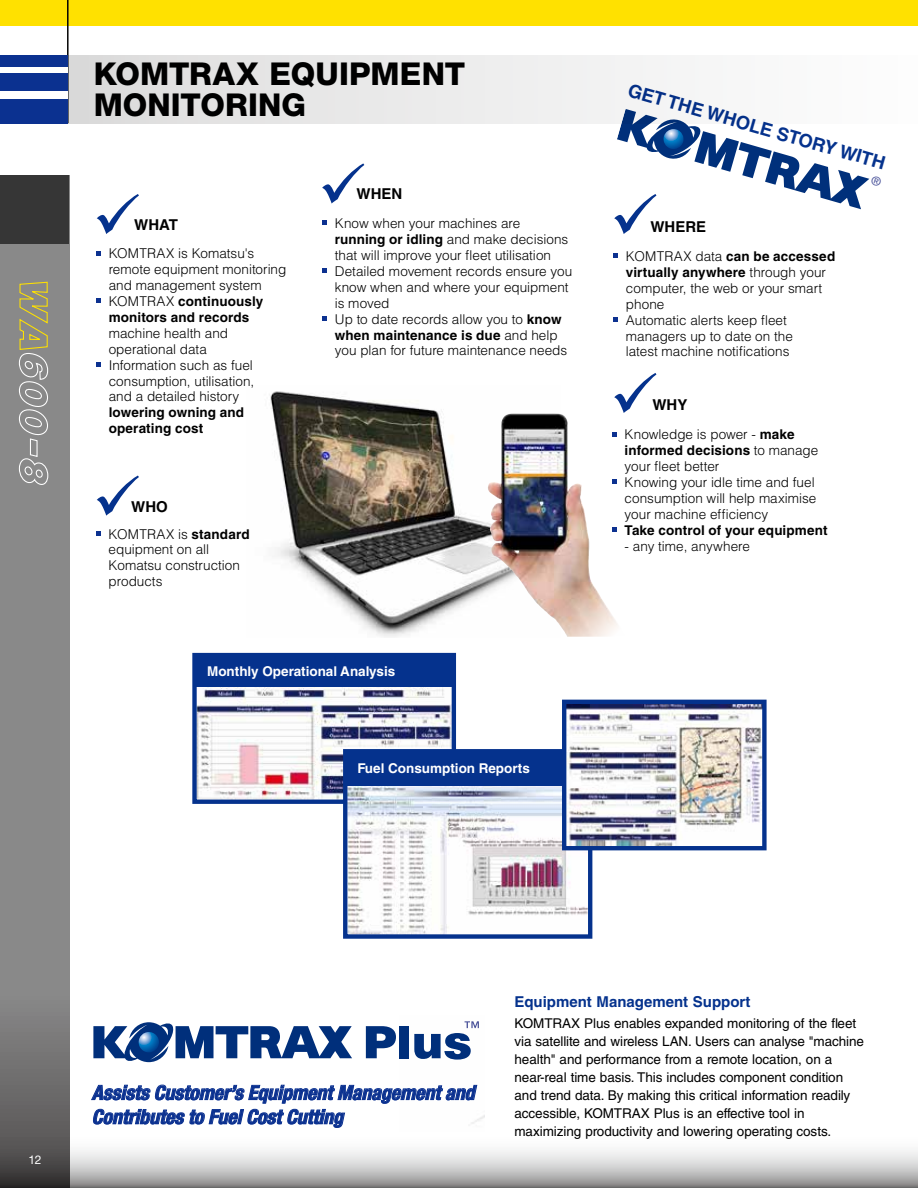
<style>
.page{position:relative;width:918px;height:1188px;background:#fff}
.page>*{position:absolute;margin:0;border:0;box-sizing:border-box;transform-origin:0 0}
.t1{font:800 31.5px/31.5px "Helvetica Neue LT Pro";color:#000}
.t2{font:italic 700 condensed 19.95px/24.2px "Helvetica Neue";color:#0b3190}
.t3{font:700 18.45px "Helvetica LT Std";color:#05328d}
.t4{font:700 15px "Helvetica LT Std";color:#05328d}
.t5{font:700 15px "Helvetica LT Std";color:#000}
.t6{font:300 13.5px/15.9px "Helvetica LT Std";color:#000}
.t7{font:13.5px/18px "Helvetica LT Std";letter-spacing:-.005em;color:#000}
.t8{font:700 13.5px/15.9px "Helvetica LT Std";letter-spacing:.01em;color:#000}
.t9{font:700 13.5px "Helvetica LT Std";color:#fff}
.t10{font:12px "Helvetica Neue LT Pro";color:#fff}
.s1{font-weight:700}
</style>
<div class="page">
<img style="left:270px;top:391px;width:291px;height:246px">
<img style="left:488px;top:416px;width:129px;height:221px">
<svg style="left:96px;top:251px;width:4px;height:4px"></svg>
<svg style="left:96px;top:299px;width:4px;height:4px"></svg>
<svg style="left:96px;top:362px;width:4px;height:5px"></svg>
<svg style="left:97px;top:194px;width:42px;height:40px"></svg>
<svg style="left:322px;top:221px;width:5px;height:4px"></svg>
<svg style="left:322px;top:268px;width:5px;height:5px"></svg>
<svg style="left:322px;top:316px;width:5px;height:5px"></svg>
<svg style="left:322px;top:163px;width:42px;height:41px"></svg>
<svg style="left:613px;top:254px;width:5px;height:4px"></svg>
<svg style="left:613px;top:317px;width:5px;height:5px"></svg>
<svg style="left:614px;top:373px;width:42px;height:40px"></svg>
<svg style="left:612px;top:432px;width:4px;height:4px"></svg>
<svg style="left:612px;top:479px;width:4px;height:5px"></svg>
<svg style="left:612px;top:527px;width:4px;height:5px"></svg>
<svg style="left:96px;top:531px;width:4px;height:5px"></svg>
<svg style="left:97px;top:476px;width:42px;height:40px"></svg>
<svg style="left:91px;top:1021px;width:388px;height:107px"></svg>
<div style="left:0;top:0;width:918px;height:25px;background:#ffe100"></div>
<hr style="left:67px;top:0;width:1px;height:123px;background:#000">
<svg style="left:0;top:243px;width:69px;height:890px;background:#858484"></svg>
<div style="left:0;top:175px;width:69px;height:68px;background:#363636"></div>
<svg style="left:0;top:1133px;width:918px;height:55px"></svg>
<svg style="left:18px;top:281px;width:31px;height:205px;background:#9a988c"></svg>
<div style="left:195px;top:655px;width:259px;height:147px;background:#05328d"></div>
<img style="left:197px;top:688px;width:254px;height:111px">
<div style="left:192px;top:653px;width:264px;height:151px;border:4px solid #05328d"></div>
<div style="left:345px;top:751px;width:245px;height:186px;background:#05328d"></div>
<img style="left:348px;top:786px;width:239px;height:148px">
<div style="left:343px;top:749px;width:249px;height:190px;border:4px solid #05328d"></div>
<img style="left:567px;top:705px;width:195px;height:140px">
<div style="left:562px;top:700px;width:205px;height:150px;border:4px solid #05328d"></div>
<div style="left:68px;top:55px;width:850px;height:68px;background:linear-gradient(to right,#dcdcdc,#fefeff)"></div>
<hr style="left:68px;top:0;width:1px;height:123px;background:#000">
<div style="left:0;top:55px;width:68px;height:68px;background:#fff"></div>
<div style="left:0;top:99px;width:68px;height:24px;background:#0b3190"></div>
<div style="left:0;top:55px;width:68px;height:12px;background:#0b3190"></div>
<div style="left:0;top:74px;width:68px;height:17px;background:#0b3190"></div>
<svg style="left:614px;top:109px;width:272px;height:125px"></svg>
<h1 class="t1" style="left:93px;top:58px;width:373px">KOMTRAX EQUIPMENT<br>MONITORING</h1>
<p class="t5" style="left:357px;top:185px;width:47px">WHEN</p>
<p class="t5" style="left:134px;top:216px;width:45px">WHAT</p>
<p class="t6" style="left:335px;top:215px;width:239px">Know when your machines are <span class="s1">running or idling</span> and make decisions that will improve your fleet utilisation<br>Detailed movement records ensure you know when and where your equipment is moved<br>Up to date records allow you to <span class="s1">know when maintenance is due</span> and help you plan for future maintenance needs</p>
<p class="t6" style="left:109px;top:245px;width:179px">KOMTRAX is Komatsu's remote equipment monitoring and management system<br>KOMTRAX <span class="s1">continuously monitors and records</span></p>
<p class="t6" style="left:109px;top:325px;width:147px">machine health and operational data<br>Information such as fuel consumption, utilisation, and a detailed history</p>
<p class="t8" style="left:109px;top:404px;width:137px">lowering owning and operating cost</p>
<p class="t5" style="left:131px;top:498px;width:38px">WHO</p>
<p class="t6" style="left:109px;top:526px;width:143px">KOMTRAX is <span class="s1">standard </span>equipment on all<br>Komatsu construction products</p>
<p class="t9" style="left:207px;top:663px;width:190px">Monthly Operational Analysis</p>
<p class="t9" style="left:357px;top:760px;width:174px">Fuel Consumption Reports</p>
<h3 class="t3" style="left:632px;top:79px;width:268px;rotate:16deg">GET THE WHOLE STORY WITH</h3>
<p class="t5" style="left:650px;top:218px;width:57px">WHERE</p>
<p class="t6" style="left:626px;top:248px;width:211px">KOMTRAX data <span class="s1">can be accessed virtually anywhere</span> through your computer, the web or your smart phone<br>Automatic alerts keep fleet managers up to date on the<br>latest machine notifications</p>
<p class="t5" style="left:652px;top:396px;width:36px">WHY</p>
<p class="t6" style="left:625px;top:426px;width:195px">Knowledge is power - <span class="s1">make informed decisions</span> to manage your fleet better<br>Knowing your idle time and fuel consumption will help maximise your machine efficiency</p>
<p class="t8" style="left:625px;top:522px;width:205px">Take control of your equipment</p>
<p class="t6" style="left:625px;top:538px;width:127px">- any time, anywhere</p>
<p class="t10" style="left:28px;top:1153px;width:15px">12</p>
<h2 class="t2" style="left:92px;top:1080px;width:384px">Assists Customer’s Equipment Management and<br>Contributes to Fuel Cost Cutting</h2>
<p class="t4" style="left:514px;top:992px;width:238px">Equipment Management Support</p>
<p class="t7" style="left:514px;top:1014px;width:351px">KOMTRAX Plus enables expanded monitoring of the fleet via satellite and wireless LAN. Users can analyse "machine health" and performance from a remote location, on a near-real time basis. This includes component condition and trend data. By making this critical information readily accessible, KOMTRAX Plus is an effective tool in maximizing productivity and lowering operating costs.</p>
</div>
